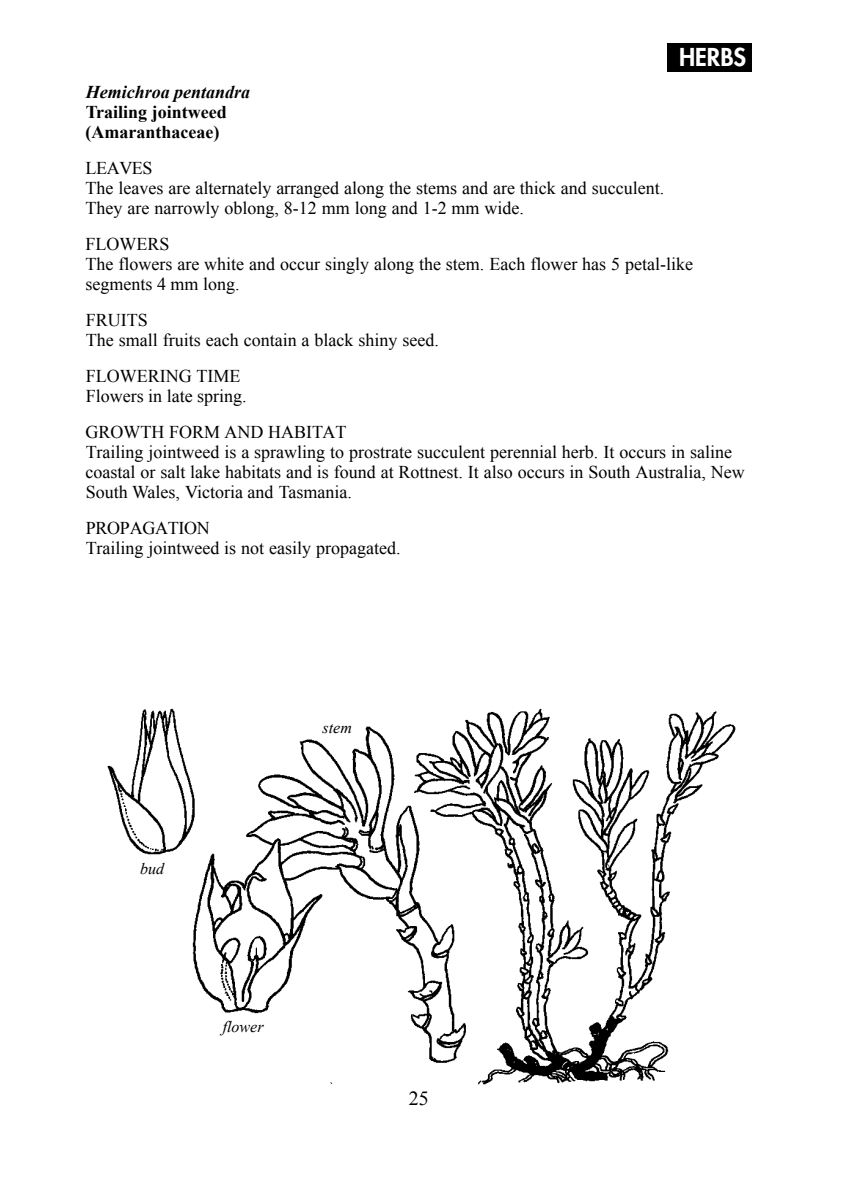
<style>
.page{position:relative;width:842px;height:1190px;background:#fff}
.page>*{position:absolute;margin:0;border:0;box-sizing:border-box;transform-origin:0 0}
.t1{font:800 24px "Futura";color:#fff}
.t2{font:20px "Times New Roman";color:#000}
.t3{font:18px/20px "Times New Roman";color:#000}
.t4{font:700 18px/20px "Times New Roman";color:#000}
.t5{font:italic 700 18px "Times New Roman";color:#000}
.t6{font:italic 16px "Times New Roman";color:#000}
</style>
<div class="page">
<div style="left:668px;top:44px;width:84px;height:28px;background:#000"></div>
<img style="left:107px;top:708px;width:629px;height:377px">
<h1 class="t1" style="left:679px;top:46px;width:69px">HERBS</h1>
<p class="t5" style="left:86px;top:82px;width:166px">Hemichroa pentandra</p>
<p class="t4" style="left:86px;top:102px;width:143px">Trailing jointweed (Amaranthaceae)</p>
<p class="t3" style="left:86px;top:158px;width:580px">LEAVES<br>The leaves are alternately arranged along the stems and are thick and succulent.<br>They are narrowly oblong, 8-12 mm long and 1-2 mm wide.</p>
<p class="t3" style="left:86px;top:234px;width:609px">FLOWERS<br>The flowers are white and occur singly along the stem. Each flower has 5 petal-like segments 4 mm long.</p>
<p class="t3" style="left:86px;top:310px;width:355px">FRUITS<br>The small fruits each contain a black shiny seed.</p>
<p class="t3" style="left:86px;top:366px;width:162px">FLOWERING TIME<br>Flowers in late spring.</p>
<p class="t3" style="left:86px;top:422px;width:661px">GROWTH FORM AND HABITAT<br>Trailing jointweed is a sprawling to prostrate succulent perennial herb. It occurs in saline coastal or salt lake habitats and is found at Rottnest. It also occurs in South Australia, New South Wales, Victoria and Tasmania.</p>
<p class="t3" style="left:86px;top:518px;width:316px">PROPAGATION<br>Trailing jointweed is not easily propagated.</p>
<p class="t6" style="left:140px;top:859px;width:25px">bud</p>
<p class="t6" style="left:323px;top:719px;width:31px">stem</p>
<p class="t6" style="left:223px;top:1018px;width:42px">flower</p>
<p class="t2" style="left:409px;top:1087px;width:21px">25</p>
</div>
